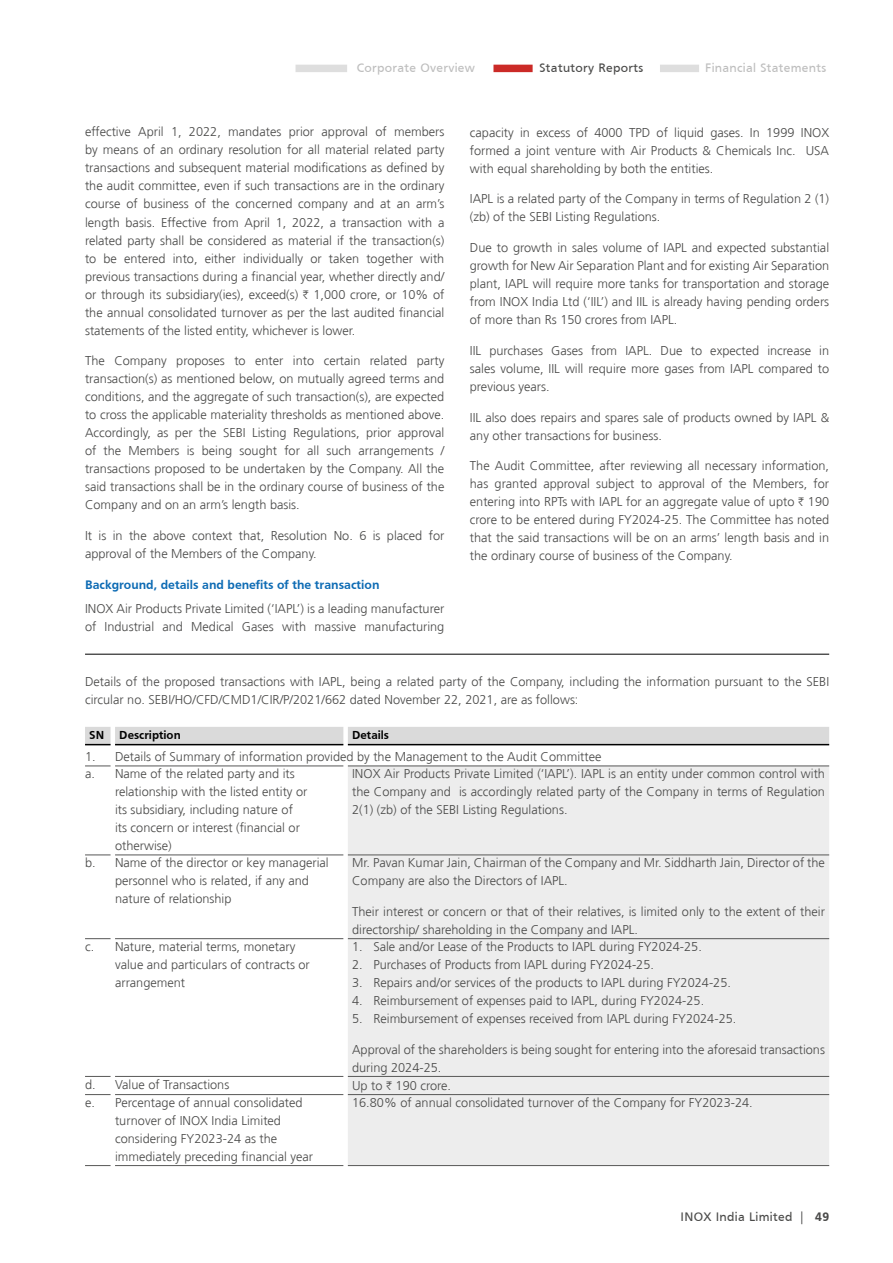
<style>
.page{position:relative;width:893px;height:1263px;background:#fff}
.page>*{position:absolute;margin:0;border:0;box-sizing:border-box;transform-origin:0 0}
.t1{font:300 12.75px/18px "Frutiger";color:#4a4a49}
.t2{font:700 12.75px "Frutiger";color:#0d6bb4}
.t3{font:12.75px "Frutiger";letter-spacing:.025em;color:#bebebe}
.t4{font:12.75px "Frutiger";letter-spacing:.025em;color:#4a4a49}
.t5{font:700 12px "Frutiger";color:#000}
.s1{font-family:"ITF Rupee";font-weight:400}
.s2{font-weight:300}
.s3{font-weight:700}
</style>
<div class="page">
<hr style="left:85px;top:654px;width:744px;height:1px;background:#000">
<div style="left:348px;top:767px;width:481px;height:398px;background:#ededed"></div>
<hr style="left:115px;top:766px;width:228px;height:1px;background:#575756">
<hr style="left:348px;top:766px;width:481px;height:1px;background:#575756">
<svg style="left:85px;top:766px;width:26px;height:1px"></svg>
<svg style="left:85px;top:727px;width:744px;height:18px;background:#d8d8d8"></svg>
<hr style="left:115px;top:744px;width:228px;height:1px;background:#000">
<hr style="left:348px;top:744px;width:481px;height:1px;background:#000">
<svg style="left:85px;top:855px;width:26px;height:1px"></svg>
<hr style="left:115px;top:855px;width:228px;height:1px;background:#575756">
<hr style="left:348px;top:855px;width:481px;height:1px;background:#575756">
<svg style="left:85px;top:938px;width:26px;height:1px"></svg>
<hr style="left:115px;top:938px;width:228px;height:1px;background:#575756">
<hr style="left:348px;top:938px;width:481px;height:1px;background:#575756">
<svg style="left:85px;top:1076px;width:26px;height:1px"></svg>
<hr style="left:115px;top:1076px;width:228px;height:1px;background:#575756">
<hr style="left:348px;top:1076px;width:481px;height:1px;background:#575756">
<svg style="left:85px;top:1094px;width:26px;height:1px"></svg>
<hr style="left:115px;top:1094px;width:228px;height:1px;background:#575756">
<hr style="left:348px;top:1094px;width:481px;height:1px;background:#575756">
<svg style="left:85px;top:1165px;width:26px;height:1px"></svg>
<hr style="left:115px;top:1165px;width:228px;height:1px;background:#575756">
<hr style="left:348px;top:1165px;width:481px;height:1px;background:#575756">
<div style="left:493px;top:65px;width:40px;height:7px;background:#cb2a27"></div>
<div style="left:296px;top:65px;width:51px;height:7px;background:#dedede"></div>
<div style="left:660px;top:65px;width:39px;height:7px;background:#dedede"></div>
<p class="t3" style="left:357px;top:61px;width:120px">Corporate Overview</p>
<p class="t4" style="left:540px;top:61px;width:105px">Statutory Reports</p>
<p class="t3" style="left:705px;top:61px;width:122px">Financial Statements</p>
<p class="t1" style="left:85px;top:123px;width:361px;text-align:justify">effective April 1, 2022, mandates prior approval of members by means of an ordinary resolution for all material related party transactions and subsequent material modifications as defined by the audit committee, even if such transactions are in the ordinary course of business of the concerned company and at an arm’s length basis. Effective from April 1, 2022, a transaction with a related party shall be considered as material if the transaction(s) to be entered into, either individually or taken together with previous transactions during a financial year, whether directly and/ or through its subsidiary(ies), exceed(s) <span class="s1">H</span> 1,000 crore, or 10% of the annual consolidated turnover as per the last audited financial statements of the listed entity, whichever is lower.</p>
<p class="t1" style="left:85px;top:352px;width:361px;text-align:justify">The Company proposes to enter into certain related party transaction(s) as mentioned below, on mutually agreed terms and conditions, and the aggregate of such transaction(s), are expected to cross the applicable materiality thresholds as mentioned above.<br>Accordingly, as per the SEBI Listing Regulations, prior approval of the Members is being sought for all such arrangements / transactions proposed to be undertaken by the Company. All the said transactions shall be in the ordinary course of business of the Company and on an arm’s length basis.</p>
<p class="t1" style="left:85px;top:527px;width:361px">It is in the above context that, Resolution No. 6 is placed for approval of the Members of the Company.</p>
<p class="t2" style="left:85px;top:577px;width:296px">Background, details and benefits of the transaction</p>
<p class="t1" style="left:85px;top:600px;width:361px">INOX Air Products Private Limited (‘IAPL’) is a leading manufacturer of Industrial and Medical Gases with massive manufacturing</p>
<p class="t1" style="left:470px;top:123px;width:361px;text-align:justify">capacity in excess of 4000 TPD of liquid gases. In 1999 INOX formed a joint venture with Air Products &amp; Chemicals Inc. USA with equal shareholding by both the entities.</p>
<p class="t1" style="left:470px;top:190px;width:361px">IAPL is a related party of the Company in terms of Regulation 2 (1) (zb) of the SEBI Listing Regulations.</p>
<p class="t1" style="left:470px;top:239px;width:361px;text-align:justify">Due to growth in sales volume of IAPL and expected substantial growth for New Air Separation Plant and for existing Air Separation plant, IAPL will require more tanks for transportation and storage from INOX India Ltd (‘IIL’) and IIL is already having pending orders of more than Rs 150 crores from IAPL.</p>
<p class="t1" style="left:470px;top:342px;width:361px;text-align:justify">IIL purchases Gases from IAPL. Due to expected increase in sales volume, IIL will require more gases from IAPL compared to previous years.</p>
<p class="t1" style="left:470px;top:408px;width:361px">IIL also does repairs and spares sale of products owned by IAPL &amp; any other transactions for business.</p>
<p class="t1" style="left:470px;top:457px;width:361px;text-align:justify">The Audit Committee, after reviewing all necessary information, has granted approval subject to approval of the Members, for entering into RPTs with IAPL for an aggregate value of upto <span class="s1">H</span> 190 crore to be entered during FY2024-25. The Committee has noted that the said transactions will be on an arms’ length basis and in the ordinary course of business of the Company.</p>
<p class="t1" style="left:85px;top:673px;width:746px">Details of the proposed transactions with IAPL, being a related party of the Company, including the information pursuant to the SEBI circular no. SEBI/HO/CFD/CMD1/CIR/P/2021/662 dated November 22, 2021, are as follows:</p>
<p class="t5" style="left:89px;top:728px;width:16px">SN</p>
<p class="t5" style="left:119px;top:728px;width:63px">Description</p>
<p class="t5" style="left:352px;top:728px;width:39px">Details</p>
<p class="t1" style="left:85px;top:748px;width:518px">1. Details of Summary of information provided by the Management to the Audit Committee</p>
<p class="t1" style="left:85px;top:765px;width:211px">a. Name of the related party and its</p>
<p class="t1" style="left:115px;top:783px;width:194px">relationship with the listed entity or</p>
<p class="t1" style="left:115px;top:801px;width:179px">its subsidiary, including nature of</p>
<p class="t1" style="left:115px;top:819px;width:186px">its concern or interest (financial or</p>
<p class="t1" style="left:115px;top:837px;width:58px">otherwise)</p>
<p class="t1" style="left:352px;top:765px;width:474px;text-align:justify">INOX Air Products Private Limited (‘IAPL’). IAPL is an entity under common control with the Company and is accordingly related party of the Company in terms of Regulation 2(1) (zb) of the SEBI Listing Regulations.</p>
<p class="t1" style="left:115px;top:854px;width:215px;text-indent:-30px">b. Name of the director or key managerial personnel who is related, if any and nature of relationship</p>
<p class="t1" style="left:352px;top:854px;width:474px">Mr. Pavan Kumar Jain, Chairman of the Company and Mr. Siddharth Jain, Director of the<br>Company are also the Directors of IAPL.</p>
<p class="t1" style="left:352px;top:903px;width:474px">Their interest or concern or that of their relatives, is limited only to the extent of their directorship/ shareholding in the Company and IAPL.</p>
<p class="t1" style="left:115px;top:938px;width:196px;text-indent:-30px">c. Nature, material terms, monetary value and particulars of contracts or arrangement</p>
<p class="t1" style="left:352px;top:938px;width:351px">1. Sale and/or Lease of the Products to IAPL during FY2024-25.</p>
<p class="t1" style="left:352px;top:956px;width:303px">2. Purchases of Products from IAPL during FY2024-25.</p>
<p class="t1" style="left:352px;top:974px;width:380px">3. Repairs and/or services of the products to IAPL during FY2024-25.</p>
<p class="t1" style="left:352px;top:992px;width:354px">4. Reimbursement of expenses paid to IAPL, during FY2024-25.</p>
<p class="t1" style="left:352px;top:1010px;width:386px">5. Reimbursement of expenses received from IAPL during FY2024-25.</p>
<p class="t1" style="left:352px;top:1040px;width:474px">Approval of the shareholders is being sought for entering into the aforesaid transactions during 2024-25.</p>
<p class="t1" style="left:85px;top:1075px;width:146px">d. Value of Transactions</p>
<p class="t1" style="left:352px;top:1077px;width:100px">Up to <span class="s1">H</span> 190 crore.</p>
<p class="t1" style="left:115px;top:1094px;width:200px;text-indent:-30px">e. Percentage of annual consolidated turnover of INOX India Limited considering FY2023-24 as the immediately preceding financial year</p>
<p class="t1" style="left:352px;top:1094px;width:402px">16.80% of annual consolidated turnover of the Company for FY2023-24.</p>
<p class="t4" style="left:680px;top:1209px;width:150px">INOX India Limited <span class="s2">|</span> <span class="s3">49</span></p>
</div>
